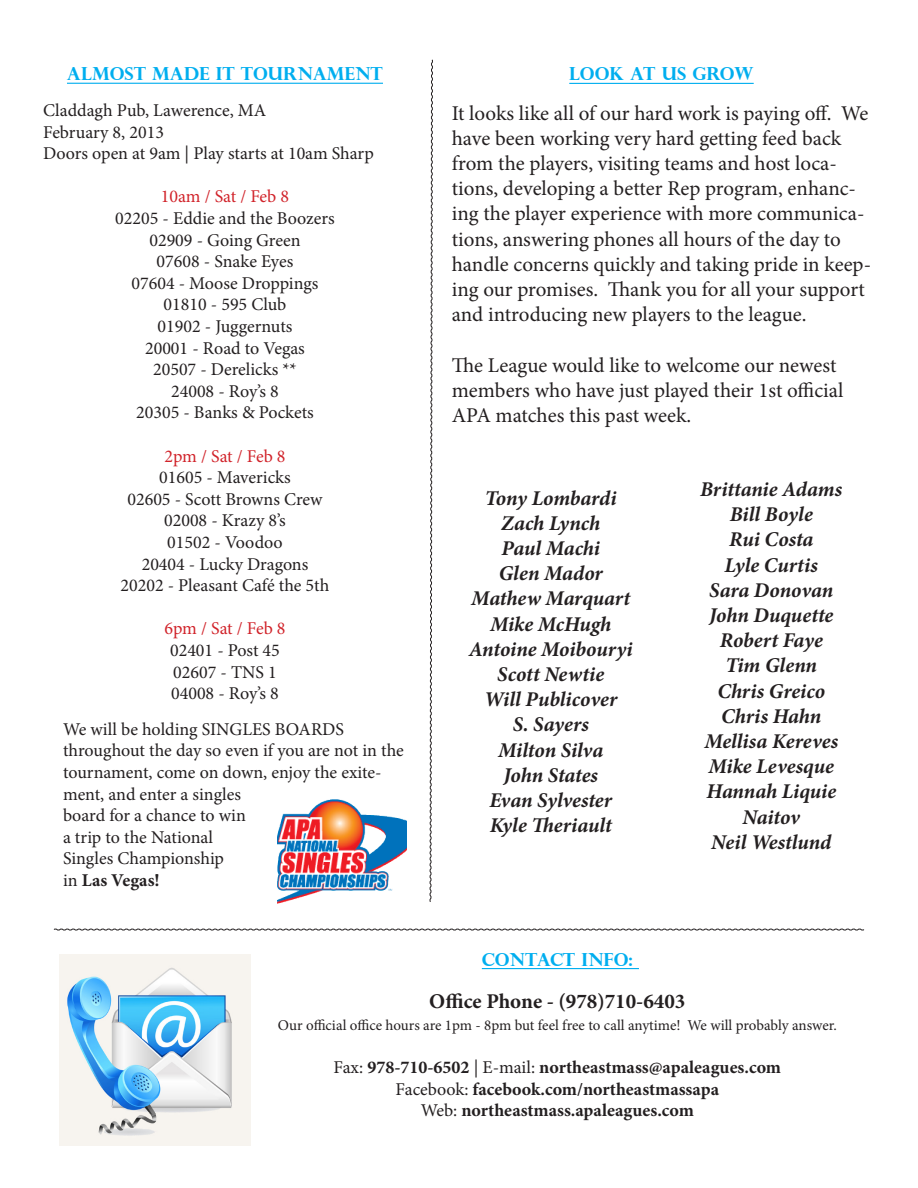
<style>
.page{position:relative;width:918px;height:1188px;background:#fff}
.page>*{position:absolute;margin:0;border:0;box-sizing:border-box;transform-origin:0 0}
.t1{font:21px/25.2px "Minion Pro";letter-spacing:-.005em;color:#231f20}
.t2{font:italic 700 21px "Minion Pro";letter-spacing:-.005em;color:#231f20}
.t3{font:700 21px "Minion Pro";color:#231f20}
.t4{font:18px/21.6px "Minion Pro";color:#231f20}
.t5{font:700 18px "Minion Pro";color:#231f20}
.t6{font:700 18px "Perpetua Titling";color:#00aeef}
.t7{font:18px "Minion Pro";letter-spacing:-.005em;color:#d1232a}
.t8{font:15px "Minion Pro";letter-spacing:-.005em;color:#231f20}
.s1{font-weight:400}
</style>
<div class="page">
<hr style="left:482px;top:968px;width:157px;height:1px;background:#00aeef">
<svg style="left:53px;top:928px;width:812px;height:3px"></svg>
<svg style="left:429px;top:59px;width:4px;height:843px"></svg>
<img style="left:59px;top:954px;width:192px;height:191px">
<hr style="left:569px;top:83px;width:185px;height:1px;background:#00aeef">
<hr style="left:67px;top:83px;width:316px;height:1px;background:#00aeef">
<img style="left:277px;top:800px;width:130px;height:104px">
<p class="t6" style="left:67px;top:63px;width:318px">ALMOST MADE IT TOURNAMENT</p>
<p class="t4" style="left:43px;top:99px;width:225px">Claddagh Pub, Lawerence, MA</p>
<p class="t4" style="left:43px;top:121px;width:122px">February 8, 2013</p>
<p class="t4" style="left:43px;top:143px;width:332px">Doors open at 9am | Play starts at 10am Sharp</p>
<p class="t7" style="left:161px;top:185px;width:130px">10am / Sat / Feb 8</p>
<p class="t4" style="left:115px;top:207px;width:221px">02205 - Eddie and the Boozers</p>
<p class="t4" style="left:149px;top:229px;width:153px">02909 - Going Green</p>
<p class="t4" style="left:157px;top:251px;width:138px">07608 - Snake Eyes</p>
<p class="t4" style="left:131px;top:272px;width:189px">07604 - Moose Droppings</p>
<p class="t4" style="left:164px;top:294px;width:124px">01810 - 595 Club</p>
<p class="t4" style="left:158px;top:315px;width:136px">01902 - Juggernuts</p>
<p class="t4" style="left:145px;top:337px;width:161px">20001 - Road to Vegas</p>
<p class="t4" style="left:153px;top:359px;width:145px">20507 - Derelicks **</p>
<p class="t4" style="left:171px;top:380px;width:109px">24008 - Roy’s 8</p>
<p class="t4" style="left:136px;top:402px;width:179px">20305 - Banks &amp; Pockets</p>
<p class="t7" style="left:164px;top:444px;width:123px">2pm / Sat / Feb 8</p>
<p class="t4" style="left:159px;top:467px;width:133px">01605 - Mavericks</p>
<p class="t4" style="left:127px;top:488px;width:197px">02605 - Scott Browns Crew</p>
<p class="t4" style="left:164px;top:510px;width:123px">02008 - Krazy 8’s</p>
<p class="t4" style="left:167px;top:531px;width:117px">01502 - Voodoo</p>
<p class="t4" style="left:142px;top:553px;width:168px">20404 - Lucky Dragons</p>
<p class="t4" style="left:120px;top:575px;width:211px">20202 - Pleasant Café the 5th</p>
<p class="t7" style="left:164px;top:617px;width:123px">6pm / Sat / Feb 8</p>
<p class="t4" style="left:170px;top:639px;width:111px">02401 - Post 45</p>
<p class="t4" style="left:173px;top:661px;width:105px">02607 - TNS 1</p>
<p class="t4" style="left:171px;top:683px;width:109px">04008 - Roy’s 8</p>
<p class="t4" style="left:63px;top:718px;width:342px">We will be holding SINGLES BOARDS throughout the day so even if you are not in the tournament, come on down, enjoy the exite&shy;ment, and enter a singles</p>
<p class="t4" style="left:63px;top:805px;width:184px">board for a chance to win</p>
<p class="t4" style="left:63px;top:826px;width:152px">a trip to the National</p>
<p class="t4" style="left:63px;top:848px;width:163px">Singles Championship</p>
<p class="t5" style="left:63px;top:868px;width:98px"><span class="s1">in</span> Las Vegas!</p>
<p class="t6" style="left:569px;top:63px;width:186px">LOOK AT US GROW</p>
<p class="t1" style="left:452px;top:100px;width:421px">It looks like all of our hard work is paying off. We have been working very hard getting feed back from the players, visiting teams and host loca&shy;tions, developing a better Rep program, enhanc&shy;ing the player experience with more communica&shy;tions, answering phones all hours of the day to handle concerns quickly and taking pride in keep&shy;ing our promises. Thank you for all your support and introducing new players to the league.</p>
<p class="t1" style="left:452px;top:352px;width:393px">The League would like to welcome our newest members who have just played their 1st official<br>APA matches this past week.</p>
<p class="t2" style="left:485px;top:483px;width:133px">Tony Lombardi</p>
<p class="t2" style="left:501px;top:508px;width:101px">Zach Lynch</p>
<p class="t2" style="left:502px;top:533px;width:100px">Paul Machi</p>
<p class="t2" style="left:499px;top:559px;width:106px">Glen Mador</p>
<p class="t2" style="left:471px;top:584px;width:161px">Mathew Marquart</p>
<p class="t2" style="left:490px;top:609px;width:123px">Mike McHugh</p>
<p class="t2" style="left:469px;top:634px;width:166px">Antoine Moibouryi</p>
<p class="t2" style="left:497px;top:659px;width:109px">Scott Newtie</p>
<p class="t2" style="left:484px;top:685px;width:135px">Will Publicover</p>
<p class="t2" style="left:513px;top:710px;width:77px">S. Sayers</p>
<p class="t2" style="left:498px;top:735px;width:107px">Milton Silva</p>
<p class="t2" style="left:504px;top:760px;width:96px">John States</p>
<p class="t2" style="left:489px;top:785px;width:124px">Evan Sylvester</p>
<p class="t2" style="left:490px;top:811px;width:124px">Kyle Theriault</p>
<p class="t2" style="left:700px;top:474px;width:144px">Brittanie Adams</p>
<p class="t2" style="left:730px;top:500px;width:84px">Bill Boyle</p>
<p class="t2" style="left:729px;top:525px;width:86px">Rui Costa</p>
<p class="t2" style="left:725px;top:550px;width:95px">Lyle Curtis</p>
<p class="t2" style="left:709px;top:575px;width:126px">Sara Donovan</p>
<p class="t2" style="left:709px;top:600px;width:126px">John Duquette</p>
<p class="t2" style="left:720px;top:626px;width:105px">Robert Faye</p>
<p class="t2" style="left:725px;top:651px;width:93px">Tim Glenn</p>
<p class="t2" style="left:717px;top:676px;width:109px">Chris Greico</p>
<p class="t2" style="left:721px;top:701px;width:102px">Chris Hahn</p>
<p class="t2" style="left:704px;top:726px;width:135px">Mellisa Kereves</p>
<p class="t2" style="left:709px;top:752px;width:127px">Mike Levesque</p>
<p class="t2" style="left:706px;top:777px;width:131px">Hannah Liquie</p>
<p class="t2" style="left:743px;top:802px;width:59px">Naitov</p>
<p class="t2" style="left:711px;top:827px;width:122px">Neil Westlund</p>
<p class="t6" style="left:482px;top:948px;width:153px">CONTACT INFO:</p>
<p class="t3" style="left:429px;top:987px;width:258px">Office Phone - (978)710-6403</p>
<p class="t8" style="left:278px;top:1015px;width:560px">Our official office hours are 1pm - 8pm but feel free to call anytime! We will probably answer.</p>
<p class="t5" style="left:334px;top:1055px;width:449px"><span class="s1">Fax:</span> 978-710-6502 <span class="s1">| E-mail:</span> northeastmass@apaleagues.com</p>
<p class="t5" style="left:396px;top:1076px;width:325px"><span class="s1">Facebook:</span> facebook.com/northeastmassapa</p>
<p class="t5" style="left:421px;top:1098px;width:275px"><span class="s1">Web:</span> northeastmass.apaleagues.com</p>
</div>
